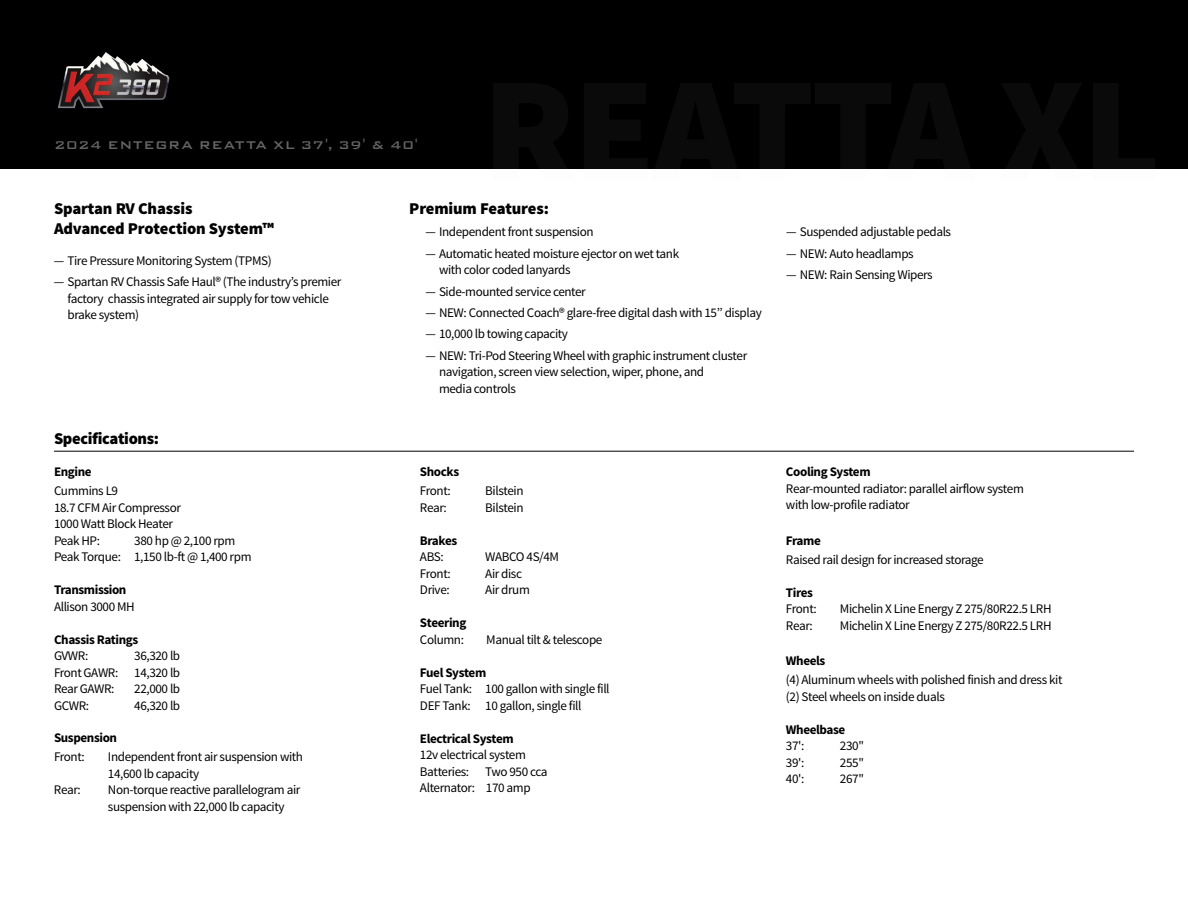
<style>
.page{position:relative;width:1188px;height:918px;background:#fff}
.page>*{position:absolute;margin:0;border:0;box-sizing:border-box;transform-origin:0 0}
.t1{font:900 16.5px/19.5px "Source Sans Pro";letter-spacing:-.01em;color:#000}
.t2{font:500 15px "Bank Gothic BT";letter-spacing:.035em;color:#636466}
.t3{font:13.2px/16.5px "Source Sans Pro";letter-spacing:-.03em;color:#000}
.t4{font:700 13.2px "Source Sans Pro";letter-spacing:-.03em;color:#000}
.s1{font-family:"Source Sans Pro";font-weight:400}
</style>
<div class="page">
<div style="left:0;top:0;width:1188px;height:169px;background:#000"></div>
<img style="left:57px;top:52px;width:113px;height:57px">
<hr style="left:54px;top:451px;width:1080px;height:1px;background:#000">
<p class="t2" style="left:54px;top:136px;width:366px">2024 ENTEGRA REATTA XL 37<span class="s1">'</span>, 39<span class="s1">'</span> &amp; 40<span class="s1">'</span></p>
<p class="t1" style="left:54px;top:200px;width:222px">Spartan RV Chassis<br>Advanced Protection System™</p>
<p class="t1" style="left:409px;top:200px;width:141px">Premium Features:</p>
<p class="t3" style="left:426px;top:224px;width:170px">— Independent front suspension</p>
<p class="t3" style="left:439px;top:245px;width:242px;text-indent:-14px">— Automatic heated moisture ejector on wet tank with color coded lanyards</p>
<p class="t3" style="left:426px;top:283px;width:162px">— Side-mounted service center</p>
<p class="t3" style="left:426px;top:305px;width:338px">— NEW: Connected Coach® glare-free digital dash with 15’’ display</p>
<p class="t3" style="left:426px;top:326px;width:144px">— 10,000 lb towing capacity</p>
<p class="t3" style="left:439px;top:347px;width:310px;text-indent:-14px">— NEW: Tri-Pod Steering Wheel with graphic instrument cluster navigation, screen view selection, wiper, phone, and<br>media controls</p>
<p class="t3" style="left:54px;top:253px;width:219px">— Tire Pressure Monitoring System (TPMS)</p>
<p class="t3" style="left:68px;top:274px;width:275px;text-indent:-14px">— Spartan RV Chassis Safe Haul® (The industry’s premier factory chassis integrated air supply for tow vehicle brake system)</p>
<p class="t1" style="left:54px;top:430px;width:107px">Specifications:</p>
<p class="t4" style="left:54px;top:464px;width:39px">Engine</p>
<p class="t3" style="left:54px;top:483px;width:128px">Cummins L9<br>18.7 CFM Air Compressor<br>1000 Watt Block Heater<br>Peak HP:</p>
<p class="t3" style="left:54px;top:533px;width:199px;text-indent:80px">380 hp @ 2,100 rpm<br>Peak Torque: 1,150 lb-ft @ 1,400 rpm</p>
<p class="t4" style="left:54px;top:582px;width:74px">Transmission</p>
<p class="t3" style="left:54px;top:599px;width:82px">Allison 3000 MH</p>
<p class="t4" style="left:54px;top:631px;width:86px">Chassis Ratings</p>
<p class="t3" style="left:54px;top:648px;width:36px">GVWR:</p>
<p class="t3" style="left:54px;top:648px;width:128px;text-align:justify;text-indent:80px">36,320 lb Front GAWR: 14,320 lb Rear GAWR:</p>
<p class="t3" style="left:134px;top:681px;width:48px">22,000 lb</p>
<p class="t3" style="left:54px;top:697px;width:37px">GCWR:</p>
<p class="t3" style="left:134px;top:697px;width:48px">46,320 lb</p>
<p class="t4" style="left:54px;top:729px;width:65px">Suspension</p>
<p class="t3" style="left:54px;top:749px;width:32px">Front:</p>
<p class="t3" style="left:108px;top:749px;width:197px">Independent front air suspension with<br>14,600 lb capacity</p>
<p class="t3" style="left:54px;top:782px;width:28px">Rear:</p>
<p class="t3" style="left:108px;top:782px;width:194px">Non-torque reactive parallelogram air suspension with 22,000 lb capacity</p>
<p class="t4" style="left:420px;top:464px;width:41px">Shocks</p>
<p class="t3" style="left:420px;top:483px;width:32px">Front:</p>
<p class="t3" style="left:485px;top:483px;width:40px">Bilstein</p>
<p class="t3" style="left:420px;top:499px;width:28px">Rear:</p>
<p class="t3" style="left:485px;top:499px;width:40px">Bilstein</p>
<p class="t4" style="left:420px;top:532px;width:39px">Brakes</p>
<p class="t3" style="left:420px;top:549px;width:25px">ABS:</p>
<p class="t3" style="left:485px;top:549px;width:75px">WABCO 4S/4M</p>
<p class="t3" style="left:420px;top:565px;width:32px">Front:</p>
<p class="t3" style="left:485px;top:565px;width:38px">Air disc</p>
<p class="t3" style="left:420px;top:582px;width:31px">Drive:</p>
<p class="t3" style="left:485px;top:582px;width:46px">Air drum</p>
<p class="t4" style="left:420px;top:615px;width:48px">Steering</p>
<p class="t3" style="left:420px;top:631px;width:46px">Column:</p>
<p class="t3" style="left:486px;top:631px;width:118px">Manual tilt &amp; telescope</p>
<p class="t4" style="left:420px;top:664px;width:68px">Fuel System</p>
<p class="t3" style="left:420px;top:681px;width:191px">Fuel Tank: 100 gallon with single fill<br>DEF Tank: 10 gallon, single fill</p>
<p class="t4" style="left:420px;top:730px;width:95px">Electrical System</p>
<p class="t3" style="left:420px;top:747px;width:129px">12v electrical system<br>Batteries: Two 950 cca<br>Alternator: 170 amp</p>
<p class="t3" style="left:786px;top:224px;width:166px">— Suspended adjustable pedals</p>
<p class="t3" style="left:786px;top:245px;width:129px">— NEW: Auto headlamps</p>
<p class="t3" style="left:786px;top:267px;width:148px">— NEW: Rain Sensing Wipers</p>
<p class="t4" style="left:786px;top:464px;width:86px">Cooling System</p>
<p class="t3" style="left:786px;top:481px;width:239px">Rear-mounted radiator: parallel airflow system with low-profile radiator</p>
<p class="t4" style="left:786px;top:532px;width:36px">Frame</p>
<p class="t3" style="left:786px;top:551px;width:199px">Raised rail design for increased storage</p>
<p class="t4" style="left:786px;top:584px;width:29px">Tires</p>
<p class="t3" style="left:786px;top:601px;width:32px">Front:</p>
<p class="t3" style="left:840px;top:601px;width:213px">Michelin X Line Energy Z 275/80R22.5 LRH</p>
<p class="t3" style="left:786px;top:617px;width:28px">Rear:</p>
<p class="t3" style="left:840px;top:617px;width:213px">Michelin X Line Energy Z 275/80R22.5 LRH</p>
<p class="t4" style="left:786px;top:652px;width:41px">Wheels</p>
<p class="t3" style="left:786px;top:672px;width:278px">(4) Aluminum wheels with polished finish and dress kit (2) Steel wheels on inside duals</p>
<p class="t4" style="left:786px;top:721px;width:61px">Wheelbase</p>
<p class="t3" style="left:786px;top:738px;width:20px">37':</p>
<p class="t3" style="left:840px;top:738px;width:25px">230"</p>
<p class="t3" style="left:786px;top:754px;width:20px">39':</p>
<p class="t3" style="left:840px;top:754px;width:25px">255"</p>
<p class="t3" style="left:786px;top:771px;width:20px">40':</p>
<p class="t3" style="left:840px;top:771px;width:25px">267"</p>
</div>
